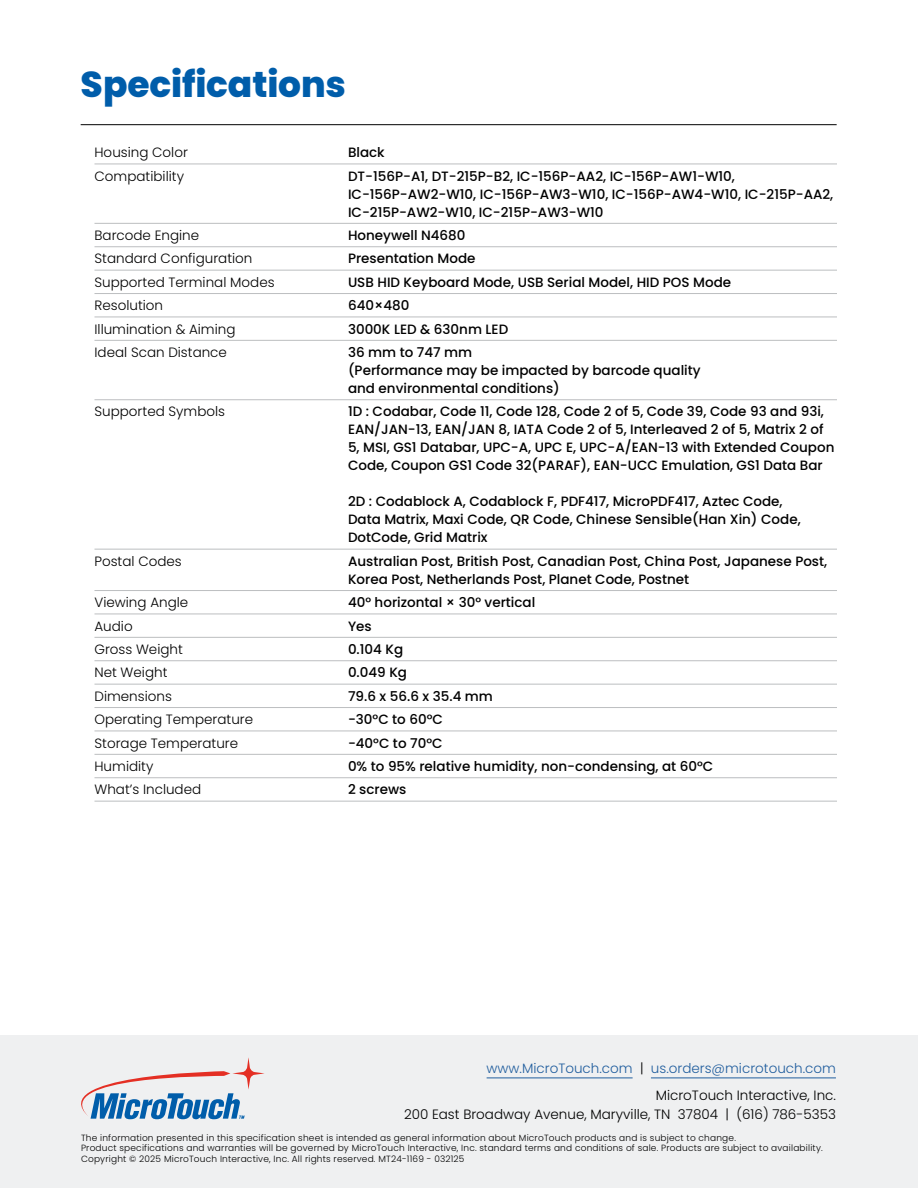
<style>
.page{position:relative;width:918px;height:1188px;background:#fff}
.page>*{position:absolute;margin:0;border:0;box-sizing:border-box;transform-origin:0 0}
.Page_Header{font:800 36px "Poppins";letter-spacing:-.005em;color:#005daa}
.Bullets{font:500 13.5px/18px "Poppins";color:#000}
.Bullets-2{font:300 13.5px "Poppins";color:#000}
.Contact{font:300 13.5px/19.5px "Poppins";color:#000;text-align:right}
.Contact-2{font:300 13.5px "Poppins";color:#215e9e}
.Legal{font:300 9px/10.8px "Poppins";letter-spacing:.02em;color:#000}
.s1{color:#000}
</style>
<div class="page">
<hr style="left:81px;top:124px;width:756px;height:1px;background:#000">
<hr style="left:94px;top:164px;width:743px;height:1px;background:#bcbec0">
<hr style="left:94px;top:223px;width:743px;height:1px;background:#bcbec0">
<hr style="left:94px;top:246px;width:743px;height:1px;background:#bcbec0">
<hr style="left:94px;top:270px;width:743px;height:1px;background:#bcbec0">
<hr style="left:94px;top:293px;width:743px;height:1px;background:#bcbec0">
<hr style="left:94px;top:317px;width:743px;height:1px;background:#bcbec0">
<hr style="left:94px;top:340px;width:743px;height:1px;background:#bcbec0">
<hr style="left:94px;top:399px;width:743px;height:1px;background:#bcbec0">
<hr style="left:94px;top:549px;width:743px;height:1px;background:#bcbec0">
<hr style="left:94px;top:590px;width:743px;height:1px;background:#bcbec0">
<hr style="left:94px;top:614px;width:743px;height:1px;background:#bcbec0">
<hr style="left:94px;top:637px;width:743px;height:1px;background:#bcbec0">
<hr style="left:94px;top:660px;width:743px;height:1px;background:#bcbec0">
<hr style="left:94px;top:684px;width:743px;height:1px;background:#bcbec0">
<hr style="left:94px;top:707px;width:743px;height:1px;background:#bcbec0">
<hr style="left:94px;top:731px;width:743px;height:1px;background:#bcbec0">
<hr style="left:94px;top:754px;width:743px;height:1px;background:#bcbec0">
<hr style="left:94px;top:777px;width:743px;height:1px;background:#bcbec0">
<hr style="left:94px;top:801px;width:743px;height:1px;background:#bcbec0">
<div style="left:0;top:1036px;width:918px;height:152px;background:#eff0f1"></div>
<svg style="left:81px;top:1057px;width:183px;height:62px"></svg>
<hr style="left:487px;top:1078px;width:146px;height:1px;background:#215e9e">
<hr style="left:651px;top:1078px;width:185px;height:1px;background:#215e9e">
<p class="Page_Header" style="left:81px;top:64px;width:267px">Specifications</p>
<p class="Bullets-2" style="left:94px;top:145px;width:95px">Housing Color</p>
<p class="Bullets" style="left:348px;top:144px;width:38px">Black</p>
<p class="Bullets-2" style="left:94px;top:168px;width:91px">Compatibility</p>
<p class="Bullets" style="left:348px;top:167px;width:487px">DT-156P-A1, DT-215P-B2, IC-156P-AA2, IC-156P-AW1-W10,<br>IC-156P-AW2-W10, IC-156P-AW3-W10, IC-156P-AW4-W10, IC-215P-AA2,<br>IC-215P-AW2-W10, IC-215P-AW3-W10</p>
<p class="Bullets-2" style="left:94px;top:228px;width:106px">Barcode Engine</p>
<p class="Bullets" style="left:348px;top:226px;width:119px">Honeywell N4680</p>
<p class="Bullets-2" style="left:94px;top:251px;width:159px">Standard Configuration</p>
<p class="Bullets" style="left:348px;top:250px;width:129px">Presentation Mode</p>
<p class="Bullets-2" style="left:94px;top:274px;width:182px">Supported Terminal Modes</p>
<p class="Bullets" style="left:348px;top:273px;width:385px">USB HID Keyboard Mode, USB Serial Model, HID POS Mode</p>
<p class="Bullets-2" style="left:94px;top:298px;width:70px">Resolution</p>
<p class="Bullets" style="left:348px;top:297px;width:63px">640×480</p>
<p class="Bullets-2" style="left:94px;top:321px;width:143px">Illumination &amp; Aiming</p>
<p class="Bullets" style="left:348px;top:320px;width:162px">3000K LED &amp; 630nm LED</p>
<p class="Bullets-2" style="left:94px;top:345px;width:134px">Ideal Scan Distance</p>
<p class="Bullets" style="left:348px;top:343px;width:354px">36 mm to 747 mm<br>(Performance may be impacted by barcode quality and environmental conditions)</p>
<p class="Bullets-2" style="left:94px;top:404px;width:132px">Supported Symbols</p>
<p class="Bullets" style="left:348px;top:403px;width:488px">1D : Codabar, Code 11, Code 128, Code 2 of 5, Code 39, Code 93 and 93i, EAN/JAN-13, EAN/JAN 8, IATA Code 2 of 5, Interleaved 2 of 5, Matrix 2 of 5, MSI, GS1 Databar, UPC-A, UPC E, UPC-A/EAN-13 with Extended Coupon Code, Coupon GS1 Code 32(PARAF), EAN-UCC Emulation, GS1 Data Bar</p>
<p class="Bullets" style="left:348px;top:493px;width:454px">2D : Codablock A, Codablock F, PDF417, MicroPDF417, Aztec Code,<br>Data Matrix, Maxi Code, QR Code, Chinese Sensible(Han Xin) Code,<br>DotCode, Grid Matrix</p>
<p class="Bullets-2" style="left:94px;top:553px;width:89px">Postal Codes</p>
<p class="Bullets" style="left:348px;top:552px;width:481px">Australian Post, British Post, Canadian Post, China Post, Japanese Post,<br>Korea Post, Netherlands Post, Planet Code, Postnet</p>
<p class="Bullets-2" style="left:94px;top:595px;width:95px">Viewing Angle</p>
<p class="Bullets" style="left:348px;top:594px;width:189px">40° horizontal × 30° vertical</p>
<p class="Bullets-2" style="left:94px;top:618px;width:40px">Audio</p>
<p class="Bullets" style="left:348px;top:617px;width:25px">Yes</p>
<p class="Bullets-2" style="left:94px;top:642px;width:90px">Gross Weight</p>
<p class="Bullets" style="left:348px;top:640px;width:57px">0.104 Kg</p>
<p class="Bullets-2" style="left:94px;top:665px;width:75px">Net Weight</p>
<p class="Bullets" style="left:348px;top:664px;width:61px">0.049 Kg</p>
<p class="Bullets-2" style="left:94px;top:688px;width:79px">Dimensions</p>
<p class="Bullets" style="left:348px;top:687px;width:146px">79.6 x 56.6 x 35.4 mm</p>
<p class="Bullets-2" style="left:94px;top:712px;width:160px">Operating Temperature</p>
<p class="Bullets" style="left:348px;top:711px;width:96px">-30°C to 60°C</p>
<p class="Bullets-2" style="left:94px;top:735px;width:145px">Storage Temperature</p>
<p class="Bullets" style="left:348px;top:734px;width:96px">-40°C to 70°C</p>
<p class="Bullets-2" style="left:94px;top:759px;width:60px">Humidity</p>
<p class="Bullets" style="left:348px;top:757px;width:367px">0% to 95% relative humidity, non-condensing, at 60°C</p>
<p class="Bullets-2" style="left:94px;top:782px;width:108px">What’s Included</p>
<p class="Bullets" style="left:348px;top:781px;width:60px">2 screws</p>
<p class="Contact-2" style="left:487px;top:1061px;width:351px">www.MicroTouch.com <span class="s1">|</span> us.orders@microtouch.com</p>
<p class="Contact" style="left:404px;top:1085px;width:433px">MicroTouch Interactive, Inc.<br>200 East Broadway Avenue, Maryville, TN 37804 | (616) 786-5353</p>
<p class="Legal" style="left:81px;top:1132px;width:743px">The information presented in this specification sheet is intended as general information about MicroTouch products and is subject to change.<br>Product specifications and warranties will be governed by MicroTouch Interactive, Inc. standard terms and conditions of sale. Products are subject to availability.<br>Copyright © 2025 MicroTouch Interactive, Inc. All rights reserved. MT24-1169 - 032125</p>
</div>
